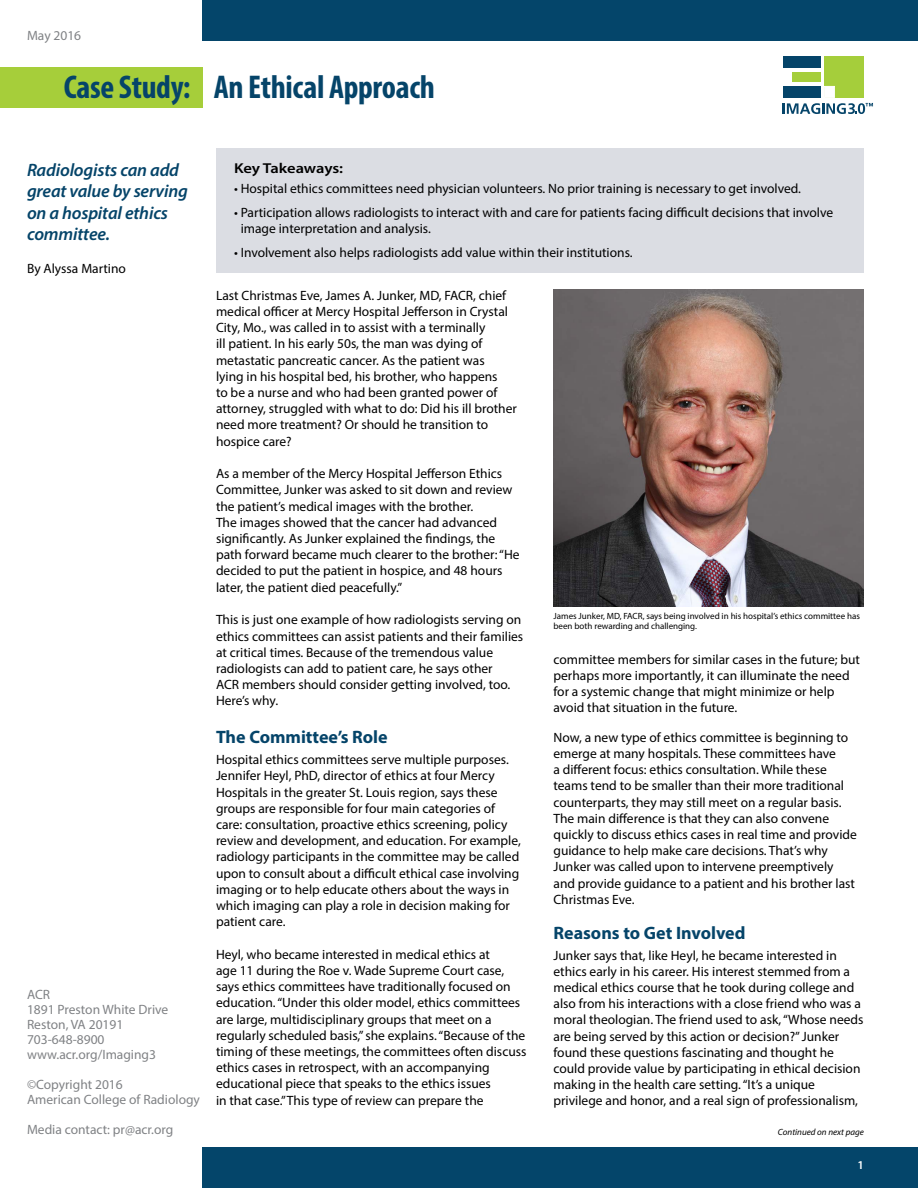
<style>
.page{position:relative;width:918px;height:1188px;background:#fff}
.page>*{position:absolute;margin:0;border:0;box-sizing:border-box;transform-origin:0 0}
.t1{font:700 condensed 33px "Myriad Pro";letter-spacing:-.01em;color:#054469}
.t2{font:italic 600 18px/21.6px "Myriad Pro";letter-spacing:-.01em;color:#054469}
.t3{font:700 18px "Myriad Pro";color:#054469}
.t4{font:600 14.4px "Myriad Pro";letter-spacing:-.01em;color:#000;scale:1.15 1}
.t5{font:13.5px/16.2px "Myriad Pro";color:#000}
.t6{font:13.5px/15px "Myriad Pro";color:#808285}
.t7{font:600 12px "Myriad Pro";color:#fff}
.t8{font:9px/10.8px "Myriad Pro";color:#000}
.t9{font:italic 9px "Myriad Pro";color:#000}
</style>
<div class="page">
<div style="left:202px;top:0;width:716px;height:40px;background:#04456a"></div>
<div style="left:0;top:68px;width:202px;height:40px;background:#a6ce3a"></div>
<div style="left:202px;top:1148px;width:716px;height:40px;background:#04456a"></div>
<div style="left:783px;top:56px;width:38px;height:11px;background:#054469"></div>
<div style="left:792px;top:73px;width:29px;height:9px;background:#a5ce3b"></div>
<div style="left:783px;top:86px;width:38px;height:12px;background:#054469"></div>
<div style="left:824px;top:56px;width:40px;height:41px;background:#a5ce3b"></div>
<svg style="left:783px;top:103px;width:90px;height:11px"></svg>
<div style="left:824px;top:86px;width:11px;height:12px;background:#fff;border:1px solid #fff"></div>
<div style="left:216px;top:148px;width:648px;height:125px;background:#dbdde3"></div>
<img style="left:554px;top:290px;width:310px;height:317px">
<p class="t6" style="left:27px;top:28px;width:56px">May 2016</p>
<h1 class="t1" style="left:64px;top:67px;width:373px">Case Study: An Ethical Approach</h1>
<h2 class="t2" style="left:27px;top:158px;width:162px">Radiologists can add great value by serving on a hospital ethics committee.</h2>
<p class="t5" style="left:27px;top:260px;width:101px">By Alyssa Martino</p>
<p class="t6" style="left:27px;top:987px;width:143px">ACR<br>1891 Preston White Drive<br>Reston, VA 20191<br>703-648-8900 www.acr.org/Imaging3</p>
<p class="t6" style="left:27px;top:1077px;width:175px">©Copyright 2016<br>American College of Radiology</p>
<p class="t6" style="left:27px;top:1122px;width:148px">Media contact: pr@acr.org</p>
<p class="t4" style="left:234px;top:159px;width:96px">Key Takeaways:</p>
<p class="t5" style="left:234px;top:180px;width:569px">• Hospital ethics committees need physician volunteers. No prior training is necessary to get involved.</p>
<p class="t5" style="left:241px;top:204px;width:594px;text-indent:-7px">• Participation allows radiologists to interact with and care for patients facing difficult decisions that involve image interpretation and analysis.</p>
<p class="t5" style="left:234px;top:244px;width:400px">• Involvement also helps radiologists add value within their institutions.</p>
<p class="t5" style="left:216px;top:287px;width:302px">Last Christmas Eve, James A. Junker, MD, FACR, chief medical officer at Mercy Hospital Jefferson in Crystal City, Mo., was called in to assist with a terminally<br>ill patient. In his early 50s, the man was dying of metastatic pancreatic cancer. As the patient was<br>lying in his hospital bed, his brother, who happens<br>to be a nurse and who had been granted power of attorney, struggled with what to do: Did his ill brother need more treatment? Or should he transition to hospice care?</p>
<p class="t5" style="left:216px;top:465px;width:305px">As a member of the Mercy Hospital Jefferson Ethics Committee, Junker was asked to sit down and review the patient’s medical images with the brother.<br>The images showed that the cancer had advanced significantly. As Junker explained the findings, the path forward became much clearer to the brother: “He decided to put the patient in hospice, and 48 hours later, the patient died peacefully.”</p>
<p class="t5" style="left:216px;top:611px;width:309px">This is just one example of how radiologists serving on ethics committees can assist patients and their families at critical times. Because of the tremendous value radiologists can add to patient care, he says other<br>ACR members should consider getting involved, too.<br>Here’s why.</p>
<h2 class="t3" style="left:216px;top:726px;width:173px">The Committee’s Role</h2>
<p class="t5" style="left:216px;top:751px;width:306px">Hospital ethics committees serve multiple purposes.<br>Jennifer Heyl, PhD, director of ethics at four Mercy Hospitals in the greater St. Louis region, says these groups are responsible for four main categories of care: consultation, proactive ethics screening, policy review and development, and education. For example, radiology participants in the committee may be called upon to consult about a difficult ethical case involving imaging or to help educate others about the ways in which imaging can play a role in decision making for patient care.</p>
<p class="t5" style="left:216px;top:946px;width:312px">Heyl, who became interested in medical ethics at<br>age 11 during the Roe v. Wade Supreme Court case, says ethics committees have traditionally focused on education. “Under this older model, ethics committees are large, multidisciplinary groups that meet on a regularly scheduled basis,” she explains. “Because of the timing of these meetings, the committees often discuss ethics cases in retrospect, with an accompanying educational piece that speaks to the ethics issues<br>in that case.” This type of review can prepare the</p>
<p class="t8" style="left:554px;top:610px;width:308px">James Junker, MD, FACR, says being involved in his hospital’s ethics committee has been both rewarding and challenging.</p>
<p class="t5" style="left:554px;top:651px;width:308px">committee members for similar cases in the future; but perhaps more importantly, it can illuminate the need for a systemic change that might minimize or help avoid that situation in the future.</p>
<p class="t5" style="left:554px;top:729px;width:305px">Now, a new type of ethics committee is beginning to emerge at many hospitals. These committees have<br>a different focus: ethics consultation. While these teams tend to be smaller than their more traditional counterparts, they may still meet on a regular basis.<br>The main difference is that they can also convene quickly to discuss ethics cases in real time and provide guidance to help make care decisions. That’s why Junker was called upon to intervene preemptively and provide guidance to a patient and his brother last Christmas Eve.</p>
<h2 class="t3" style="left:554px;top:921px;width:194px">Reasons to Get Involved</h2>
<p class="t5" style="left:554px;top:947px;width:312px">Junker says that, like Heyl, he became interested in ethics early in his career. His interest stemmed from a medical ethics course that he took during college and also from his interactions with a close friend who was a moral theologian. The friend used to ask, “Whose needs are being served by this action or decision?” Junker found these questions fascinating and thought he could provide value by participating in ethical decision making in the health care setting. “It’s a unique privilege and honor, and a real sign of professionalism,</p>
<p class="t9" style="left:778px;top:1126px;width:88px">Continued on next page</p>
<p class="t7" style="left:858px;top:1157px;width:8px">1</p>
</div>
